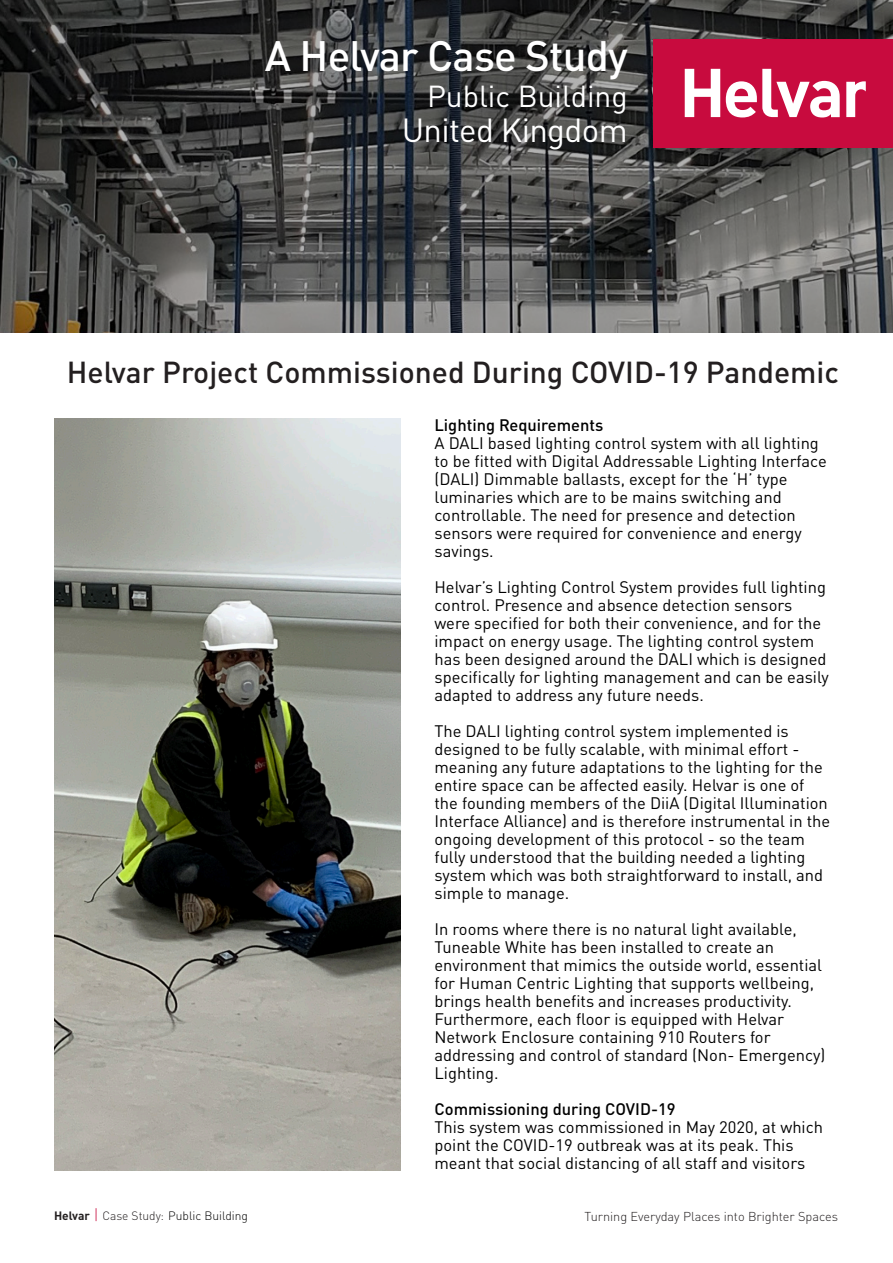
<style>
.page{position:relative;width:893px;height:1263px;background:#fff}
.page>*{position:absolute;margin:0;border:0;box-sizing:border-box;transform-origin:0 0}
.t1{font:500 42px "DIN Pro";letter-spacing:-.02em;color:#fff}
.t2{font:33px "DIN Pro";letter-spacing:-.02em;color:#fff}
.t3{font:500 30px "DIN Pro";color:#231f20}
.t4{font:30px "DIN Pro";color:#fff}
.t5{font:16.5px/18px "DIN Pro";color:#000}
.t6{font:500 16.5px "DIN Pro";color:#000}
.t7{font:300 12.75px "DIN Pro";color:#231f20}
.t8{font:300 12px "DIN Pro";color:#000}
.s1{font-weight:700;color:#231f20}
.s2{font-size:15px;color:#c80b3e}
.s3{color:#231f20}
</style>
<div class="page">
<svg style="left:0;top:0;width:893px;height:333px;background:#474847"></svg>
<div style="left:654px;top:39px;width:239px;height:109px;background:#c80b3e"></div>
<svg style="left:846px;top:81px;width:20px;height:36px"></svg>
<svg style="left:726px;top:69px;width:114px;height:48px"></svg>
<svg style="left:685px;top:69px;width:35px;height:48px"></svg>
<img style="left:54px;top:418px;width:347px;height:752px">
<p class="t1" style="left:265px;top:22px;width:364px">A Helvar Case Study</p>
<p class="t4" style="left:427px;top:73px;width:202px">Public Building</p>
<p class="t2" style="left:402px;top:104px;width:228px">United Kingdom</p>
<p class="t3" style="left:67px;top:348px;width:774px">Helvar Project Commissioned During COVID-19 Pandemic</p>
<p class="t8" style="left:54px;top:1207px;width:196px"><span class="s1">Helvar</span> <span class="s2">|</span> <span class="s3">Case Study:</span> Public Building</p>
<p class="t6" style="left:434px;top:412px;width:170px">Lighting Requirements</p>
<p class="t5" style="left:434px;top:432px;width:394px">A DALI based lighting control system with all lighting to be fitted with Digital Addressable Lighting Interface (DALI) Dimmable ballasts, except for the ‘H’ type luminaries which are to be mains switching and controllable. The need for presence and detection sensors were required for convenience and energy savings.</p>
<p class="t5" style="left:434px;top:576px;width:396px">Helvar’s Lighting Control System provides full lighting control. Presence and absence detection sensors were specified for both their convenience, and for the impact on energy usage. The lighting control system has been designed around the DALI which is designed specifically for lighting management and can be easily adapted to address any future needs.</p>
<p class="t5" style="left:434px;top:720px;width:397px">The DALI lighting control system implemented is designed to be fully scalable, with minimal effort - meaning any future adaptations to the lighting for the entire space can be affected easily. Helvar is one of the founding members of the DiiA (Digital Illumination Interface Alliance) and is therefore instrumental in the ongoing development of this protocol - so the team fully understood that the building needed a lighting system which was both straightforward to install, and simple to manage.</p>
<p class="t5" style="left:434px;top:918px;width:392px">In rooms where there is no natural light available, Tuneable White has been installed to create an environment that mimics the outside world, essential for Human Centric Lighting that supports wellbeing, brings health benefits and increases productivity.<br>Furthermore, each floor is equipped with Helvar Network Enclosure containing 910 Routers for addressing and control of standard (Non- Emergency)<br>Lighting.</p>
<p class="t6" style="left:434px;top:1096px;width:243px">Commissioning during COVID-19</p>
<p class="t5" style="left:434px;top:1116px;width:390px">This system was commissioned in May 2020, at which point the COVID-19 outbreak was at its peak. This meant that social distancing of all staff and visitors</p>
<p class="t7" style="left:585px;top:1206px;width:255px">Turning Everyday Places into Brighter Spaces</p>
</div>
